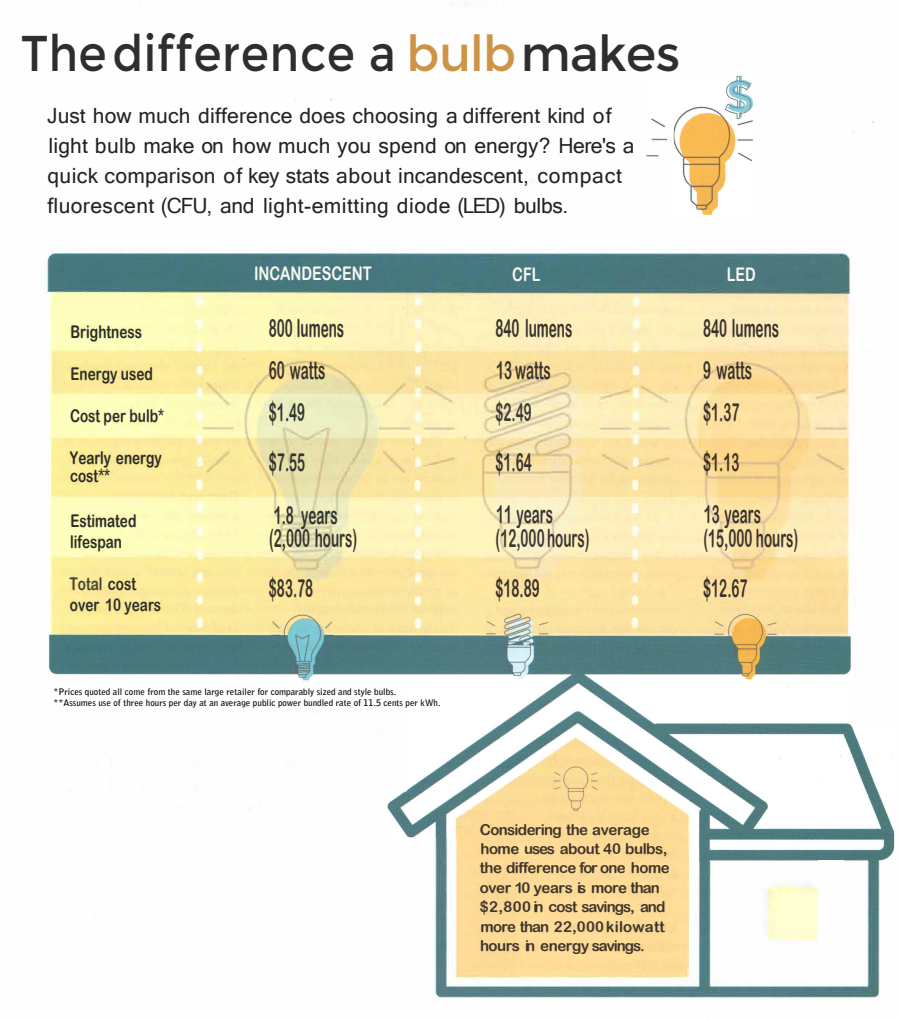
<style>
.page{position:relative;width:900px;height:1018px;background:#fff}
.page>*{position:absolute;margin:0;border:0;box-sizing:border-box;transform-origin:0 0}
.t1{font:50.25px "Montserrat";letter-spacing:.015em;color:#2e2e2e;scale:.91 1}
.t2{font:25.05px "Arial Rounded MT Bold";color:#3b3632;scale:.54 1}
.t3{font:25.05px "Arial Rounded MT Bold";color:#3b332d;scale:.54 1}
.t4{font:25.05px "Arial Rounded MT Bold";color:#373430;scale:.54 1}
.t5{font:25.05px "Arial Rounded MT Bold";color:#36332e;scale:.54 1}
.t6{font:25.05px "Arial Rounded MT Bold";color:#37322d;scale:.54 1}
.t7{font:25.05px "Arial Rounded MT Bold";color:#38322c;scale:.54 1}
.t8{font:25.05px "Arial Rounded MT Bold";color:#33332e;scale:.54 1}
.t9{font:25.05px "Arial Rounded MT Bold";color:#3a332c;scale:.54 1}
.t10{font:25.05px "Arial Rounded MT Bold";color:#3c342c;scale:.54 1}
.t11{font:25.05px "Arial Rounded MT Bold";color:#373530;scale:.54 1}
.t12{font:25.05px "Arial Rounded MT Bold";color:#3a322c;scale:.54 1}
.t13{font:25.05px "Arial Rounded MT Bold";color:#393229;scale:.54 1}
.t14{font:25.05px "Arial Rounded MT Bold";color:#39312a;scale:.54 1}
.t15{font:25.05px "Arial Rounded MT Bold";color:#3c322a;scale:.54 1}
.t16{font:25.05px "Arial Rounded MT Bold";color:#3c312a;scale:.54 1}
.t17{font:25.05px "Arial Rounded MT Bold";color:#343631;scale:.54 1}
.t18{font:25.05px "Arial Rounded MT Bold";color:#34332e;scale:.54 1}
.t19{font:25.05px "Arial Rounded MT Bold";color:#3e3b34;scale:.54 1}
.t20{font:25.05px "Arial Rounded MT Bold";color:#38332c;scale:.54 1}
.t21{font:25.05px "Arial Rounded MT Bold";color:#3f342c;scale:.54 1}
.t22{font:25.05px "Arial Rounded MT Bold";color:#3d3124;scale:.54 1}
.t23{font:21px/30px "Microsoft Sans Serif";letter-spacing:.01em;color:#232323}
.t24{font:18.75px "Arial Rounded MT Bold";color:#f7f8f4;scale:.77 1}
.t25{font:17.55px "Arial Rounded MT Bold";color:#2c2d29;scale:.77 1}
.t26{font:17.55px "Arial Rounded MT Bold";color:#2a2a24;scale:.77 1}
.t27{font:17.55px "Arial Rounded MT Bold";color:#2d2d26;scale:.77 1}
.t28{font:17.55px "Arial Rounded MT Bold";color:#2a2b28;scale:.77 1}
.t29{font:17.55px "Arial Rounded MT Bold";color:#2c2c26;scale:.77 1}
.t30{font:17.55px "Arial Rounded MT Bold";color:#292a29;scale:.77 1}
.t31{font:17.55px "Arial Rounded MT Bold";color:#444430;scale:.77 1}
.t32{font:17.55px "Arial Rounded MT Bold";color:#2b2c28;scale:.77 1}
.t33{font:17.55px "Arial Rounded MT Bold";color:#2b2a25;scale:.77 1}
.t34{font:15px/19.5px "Arial Rounded MT Bold";letter-spacing:-.035em;color:#3f352b}
.t35{font:700 9px/10.8px "Bell Gothic Std";color:#000}
.s1{font-size:49.5px;color:#ce9446}
.s2{font-size:49.5px}
.s3{color:#242424}
.s4{color:#505c5c}
.s5{color:#2b2b24}
</style>
<div class="page">
<img style="left:27px;top:39px;width:868px;height:960px">
<img style="left:650px;top:75px;width:102px;height:140px">
<img style="left:171px;top:349px;width:76px;height:16px">
<img style="left:358px;top:349px;width:115px;height:16px">
<img style="left:171px;top:466px;width:76px;height:33px">
<img style="left:351px;top:466px;width:122px;height:33px">
<img style="left:585px;top:351px;width:94px;height:14px">
<img style="left:551px;top:466px;width:128px;height:46px">
<img style="left:48px;top:597px;width:846px;height:265px">
<div style="left:390px;top:26px;width:34px;height:59px;background:#fdffff"></div>
<div style="left:818px;top:860px;width:25px;height:115px;background:#fdffff"></div>
<h1 class="t1" style="left:21px;top:24px;width:726px">Thedifference a <span class="s1">bulb</span><span class="s2">makes</span></h1>
<p class="t23" style="left:47px;top:99px;width:612px"><span class="s3">Just how much difference does choosing a different kind of<br></span>light bulb make on how much you spend on energy? Here's a <span class="s4">_ </span>quick comparison of key stats about incandescent, compact fluorescent (CFU, and light-emitting diode (LED) bulbs.</p>
<p class="t24" style="left:254px;top:263px;width:154px">INCANDESCENT</p>
<p class="t24" style="left:512px;top:263px;width:38px">CFL</p>
<p class="t24" style="left:726px;top:263px;width:39px">LED</p>
<p class="t28" style="left:71px;top:321px;width:94px">Brightness</p>
<p class="t5" style="left:269px;top:313px;width:141px">800 lumens</p>
<p class="t29" style="left:71px;top:363px;width:108px">Energy used</p>
<p class="t9" style="left:269px;top:356px;width:106px">60 watts</p>
<p class="t25" style="left:70px;top:405px;width:124px">Cost per bulb*</p>
<p class="t17" style="left:269px;top:397px;width:69px">$1.49</p>
<p class="t26" style="left:70px;top:447px;width:121px">Yearly energy</p>
<p class="t18" style="left:269px;top:447px;width:69px">$7.55</p>
<p class="t33" style="left:70px;top:465px;width:54px">cost**</p>
<p class="t30" style="left:70px;top:510px;width:87px">Estimated</p>
<p class="t8" style="left:273px;top:500px;width:120px">1.8 years</p>
<p class="t32" style="left:70px;top:531px;width:69px">lifespan</p>
<p class="t4" style="left:269px;top:523px;width:165px">(2,000 hours)</p>
<p class="t31" style="left:69px;top:573px;width:88px">Total <span class="s5">cost</span></p>
<p class="t13" style="left:269px;top:573px;width:84px">$83.78</p>
<p class="t27" style="left:70px;top:594px;width:120px">over 10 years</p>
<p class="t35" style="left:53px;top:686px;width:388px">*Prices quoted all come from the same large retailer for comparably sized and style bulbs. **Assumes use of three hours per day at an average public power bundled rate of 11.5 cents per kWh.</p>
<p class="t6" style="left:495px;top:313px;width:144px">840 lumens</p>
<p class="t10" style="left:496px;top:356px;width:103px">13 watts</p>
<p class="t19" style="left:495px;top:398px;width:69px">$2.49</p>
<p class="t20" style="left:495px;top:447px;width:69px">$1.64</p>
<p class="t11" style="left:496px;top:499px;width:107px">11 years</p>
<p class="t2" style="left:495px;top:523px;width:175px">(12,000 hours)</p>
<p class="t14" style="left:495px;top:573px;width:84px">$18.89</p>
<p class="t7" style="left:703px;top:313px;width:142px">840 lumens</p>
<p class="t15" style="left:703px;top:356px;width:92px">9 watts</p>
<p class="t21" style="left:703px;top:398px;width:69px">$1.37</p>
<p class="t22" style="left:703px;top:447px;width:69px">$1.13</p>
<p class="t12" style="left:703px;top:499px;width:107px">13 years</p>
<p class="t3" style="left:703px;top:523px;width:177px">(15,000 hours)</p>
<p class="t16" style="left:703px;top:573px;width:84px">$12.67</p>
<p class="t34" style="left:479px;top:819px;width:191px">Considering the average home uses about 40 bulbs, the difference for one home over 10 years is more than $2,800 in cost savings, and more than 22,000kilowatt hours in energy savings.</p>
</div>
